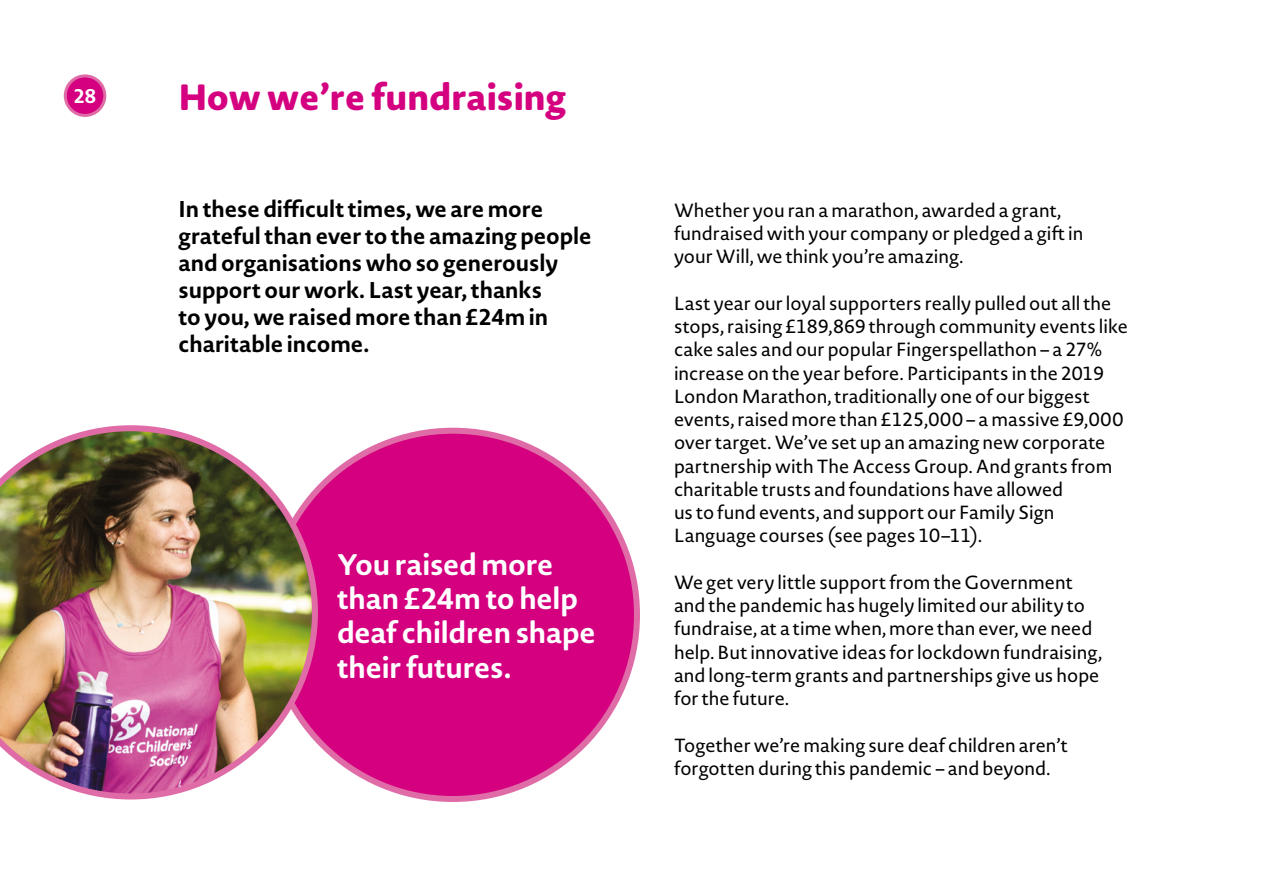
<style>
.page{position:relative;width:1263px;height:893px;background:#fff}
.page>*{position:absolute;margin:0;border:0;box-sizing:border-box;transform-origin:0 0}
.t1{font:800 36px "Novel Sans Rd Pro";color:#d4007f}
.t2{font:700 29.4px/34.2px "Novel Sans Rd Pro";letter-spacing:-.005em;color:#fff}
.t3{font:700 22.5px/27px "Novel Sans Pro";letter-spacing:-.005em;color:#000}
.t4{font:700 19.5px "Novel Sans Rd Pro";color:#fff}
.t5{font:18.75px/23.2px "Novel Sans Pro";color:#000}
</style>
<div class="page">
<div style="left:269px;top:431px;width:368px;height:368px;background:#d4007f;border-radius:50%"></div>
<img style="left:0;top:425px;width:318px;height:374px">
<div style="left:65px;top:76px;width:40px;height:39px;background:#d4007f;border-radius:50%"></div>
<div style="left:64px;top:74px;width:42px;height:43px;border:3px solid #df6ca6;border-radius:50%"></div>
<p class="t4" style="left:73px;top:82px;width:24px">28</p>
<h1 class="t1" style="left:179px;top:70px;width:389px">How we’re fundraising</h1>
<p class="t3" style="left:179px;top:195px;width:415px">In these difficult times, we are more grateful than ever to the amazing people and organisations who so generously support our work. Last year, thanks<br>to you, we raised more than £24m in charitable income.</p>
<h2 class="t2" style="left:337px;top:546px;width:260px">You raised more than £24m to help deaf children shape their futures.</h2>
<p class="t5" style="left:674px;top:198px;width:411px">Whether you ran a marathon, awarded a grant, fundraised with your company or pledged a gift in your Will, we think you’re amazing.</p>
<p class="t5" style="left:674px;top:291px;width:455px">Last year our loyal supporters really pulled out all the stops, raising £189,869 through community events like cake sales and our popular Fingerspellathon – a 27% increase on the year before. Participants in the 2019<br>London Marathon, traditionally one of our biggest events, raised more than £125,000 – a massive £9,000 over target. We’ve set up an amazing new corporate partnership with The Access Group. And grants from charitable trusts and foundations have allowed<br>us to fund events, and support our Family Sign Language courses (see pages 10–11).</p>
<p class="t5" style="left:674px;top:570px;width:430px">We get very little support from the Government and the pandemic has hugely limited our ability to fundraise, at a time when, more than ever, we need help. But innovative ideas for lockdown fundraising, and long-term grants and partnerships give us hope for the future.</p>
<p class="t5" style="left:674px;top:733px;width:395px">Together we’re making sure deaf children aren’t forgotten during this pandemic – and beyond.</p>
</div>
